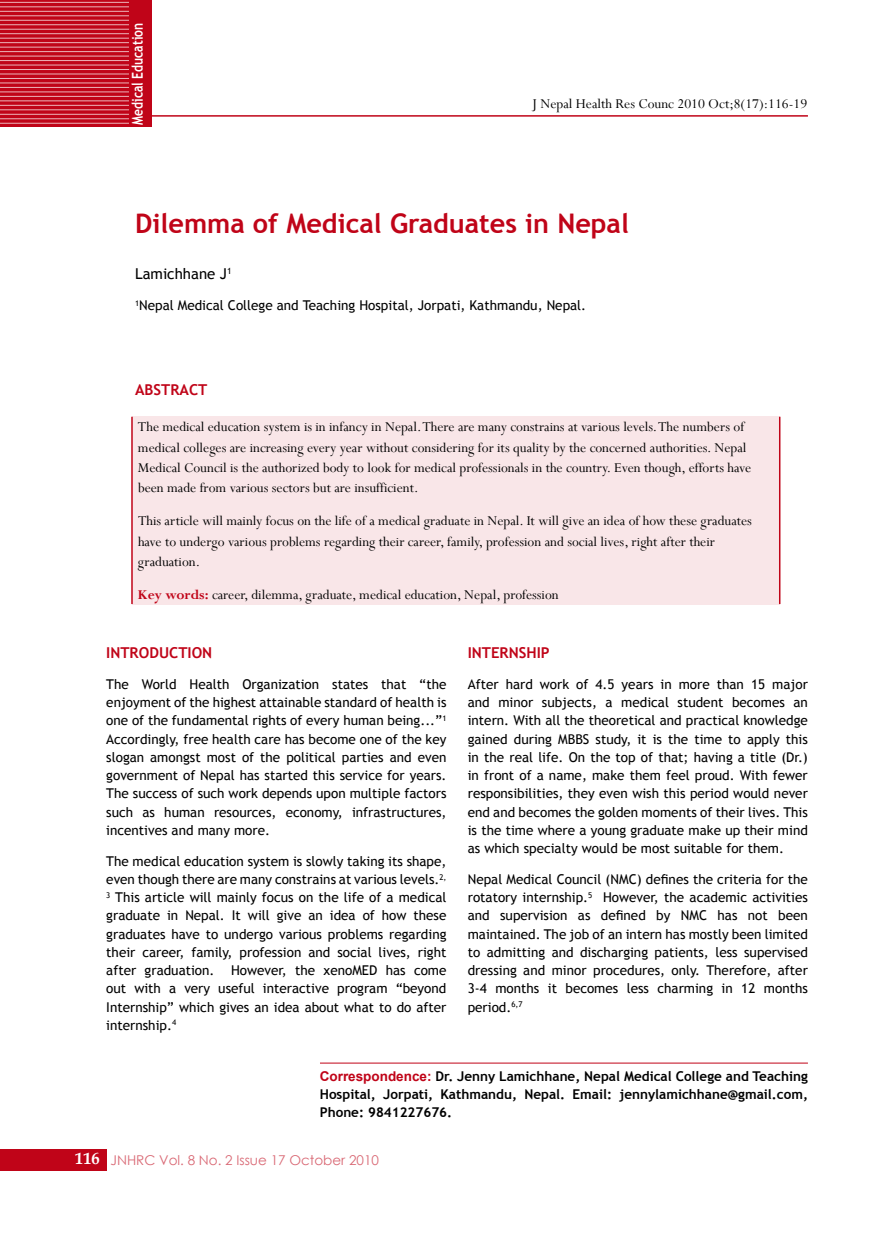
<style>
.page{position:relative;width:893px;height:1234px;background:#fff}
.page>*{position:absolute;margin:0;border:0;box-sizing:border-box;transform-origin:0 0}
.t1{font:700 27px "Trebuchet MS";color:#c00418}
.t2{font:15px/20.2px "Perpetua";color:#000}
.t3{font:700 15px "Trebuchet MS";color:#c00418}
.t4{font:700 15px "Trebuchet MS";color:#fff;scale:.8 1}
.t5{font:15px "Trebuchet MS";color:#000}
.t6{font:13.5px/18.3px "Trebuchet MS";color:#000;text-align:justify}
.t7{font:700 13.5px/18.3px "Trebuchet MS";color:#000;text-align:justify}
.t8{font:13.5px "Century Gothic";color:#d96874}
.s1{font-weight:700;color:#c00418}
.s2{font-family:"Arial";color:#c00418}
.s3{font-family:"Book Antiqua";font-weight:700;font-size:16.5px;color:#fff}
</style>
<div class="page">
<hr style="left:106px;top:115px;width:702px;height:2px;background:#c00418">
<div style="left:0;top:1148px;width:106px;height:21px;background:#c00418"></div>
<div style="left:132px;top:416px;width:648px;height:188px;background:#f9e6e8"></div>
<hr style="left:131px;top:416px;width:2px;height:188px;background:#c00418">
<hr style="left:779px;top:416px;width:1px;height:188px;background:#c00418">
<hr style="left:320px;top:1062px;width:488px;height:1px;background:#c00418">
<svg style="left:0;top:0;width:152px;height:127px;background:#c20f22"></svg>
<hr style="left:0;top:2px;width:129px;height:1px;background:#ecb4ba">
<hr style="left:0;top:11px;width:129px;height:1px;background:#ecb4ba">
<hr style="left:0;top:20px;width:129px;height:1px;background:#ecb4ba">
<hr style="left:0;top:24px;width:129px;height:1px;background:#ecb4ba">
<hr style="left:0;top:29px;width:129px;height:1px;background:#ecb4ba">
<hr style="left:0;top:33px;width:129px;height:1px;background:#ecb4ba">
<hr style="left:0;top:38px;width:129px;height:1px;background:#ecb4ba">
<hr style="left:0;top:47px;width:129px;height:1px;background:#ecb4ba">
<hr style="left:0;top:56px;width:129px;height:1px;background:#ecb4ba">
<hr style="left:0;top:65px;width:129px;height:1px;background:#ecb4ba">
<hr style="left:0;top:69px;width:129px;height:1px;background:#ecb4ba">
<hr style="left:0;top:78px;width:129px;height:1px;background:#ecb4ba">
<hr style="left:0;top:83px;width:129px;height:1px;background:#ecb4ba">
<hr style="left:0;top:87px;width:129px;height:1px;background:#ecb4ba">
<hr style="left:0;top:92px;width:129px;height:1px;background:#ecb4ba">
<hr style="left:0;top:96px;width:129px;height:1px;background:#ecb4ba">
<hr style="left:0;top:101px;width:129px;height:1px;background:#ecb4ba">
<hr style="left:0;top:105px;width:129px;height:1px;background:#ecb4ba">
<hr style="left:0;top:109px;width:129px;height:1px;background:#ecb4ba">
<hr style="left:0;top:114px;width:129px;height:1px;background:#ecb4ba">
<hr style="left:0;top:118px;width:129px;height:1px;background:#ecb4ba">
<hr style="left:0;top:123px;width:129px;height:1px;background:#ecb4ba">
<hr style="left:0;top:60px;width:129px;height:1px;background:#ecb4ba">
<hr style="left:0;top:51px;width:129px;height:1px;background:#ecb4ba">
<hr style="left:0;top:42px;width:129px;height:1px;background:#ecb4ba">
<hr style="left:0;top:16px;width:129px;height:1px;background:#ecb4ba">
<hr style="left:0;top:7px;width:129px;height:1px;background:#ecb4ba">
<hr style="left:0;top:74px;width:129px;height:1px;background:#ecb4ba">
<p class="t4" style="left:128px;top:125px;width:129px;rotate:-90deg">Medical Education</p>
<p class="t2" style="left:532px;top:94px;width:276px">J Nepal Health Res Counc 2010 Oct;8(17):116-19</p>
<h1 class="t1" style="left:135px;top:206px;width:495px">Dilemma of Medical Graduates in Nepal</h1>
<p class="t5" style="left:135px;top:265px;width:98px">Lamichhane J<sup>1</sup></p>
<p class="t6" style="left:135px;top:296px;width:453px"><sup>1</sup>Nepal Medical College and Teaching Hospital, Jorpati, Kathmandu, Nepal.</p>
<p class="t3" style="left:135px;top:380px;width:74px">ABSTRACT</p>
<p class="t2" style="left:138px;top:416px;width:615px">The medical education system is in infancy in Nepal.There are many constrains at various levels.The numbers of medical colleges are increasing every year without considering for its quality by the concerned authorities. Nepal Medical Council is the authorized body to look for medical professionals in the country. Even though, efforts have been made from various sectors but are insufficient.</p>
<p class="t2" style="left:138px;top:510px;width:615px">This article will mainly focus on the life of a medical graduate in Nepal. It will give an idea of how these graduates have to undergo various problems regarding their career, family, profession and social lives, right after their graduation.</p>
<p class="t2" style="left:138px;top:584px;width:422px"><span class="s1">Key words:</span> career, dilemma, graduate, medical education, Nepal, profession</p>
<p class="t3" style="left:106px;top:643px;width:15px">Introduction</p>
<p class="t6" style="left:106px;top:675px;width:342px">The World Health Organization states that “the enjoyment of the highest attainable standard of health is one of the fundamental rights of every human being...”<sup>1<br></sup>Accordingly, free health care has become one of the key slogan amongst most of the political parties and even government of Nepal has started this service for years.<br>The success of such work depends upon multiple factors such as human resources, economy, infrastructures, incentives and many more.</p>
<p class="t6" style="left:106px;top:851px;width:342px">The medical education system is slowly taking its shape, even though there are many constrains at various levels.<sup>2, 3</sup> This article will mainly focus on the life of a medical graduate in Nepal. It will give an idea of how these graduates have to undergo various problems regarding their career, family, profession and social lives, right after graduation. However, the xenoMED has come out with a very useful interactive program “beyond Internship” which gives an idea about what to do after internship.<sup>4</sup></p>
<p class="t3" style="left:468px;top:643px;width:15px">Intern</p>
<p class="t3" style="left:519px;top:643px;width:16px">ship</p>
<p class="t6" style="left:468px;top:675px;width:342px">After hard work of 4.5 years in more than 15 major and minor subjects, a medical student becomes an intern. With all the theoretical and practical knowledge gained during MBBS study, it is the time to apply this in the real life. On the top of that; having a title (Dr.) in front of a name, make them feel proud. With fewer responsibilities, they even wish this period would never end and becomes the golden moments of their lives. This is the time where a young graduate make up their mind as which specialty would be most suitable for them.</p>
<p class="t6" style="left:468px;top:870px;width:342px">Nepal Medical Council (NMC) defines the criteria for the rotatory internship.<sup>5</sup> However, the academic activities and supervision as defined by NMC has not been maintained. The job of an intern has mostly been limited to admitting and discharging patients, less supervised dressing and minor procedures, only. Therefore, after 3-4 months it becomes less charming in 12 months period.<sup>6,7</sup></p>
<p class="t7" style="left:320px;top:1066px;width:490px"><span class="s2">Correspondence:</span> Dr. Jenny Lamichhane, Nepal Medical College and Teaching Hospital, Jorpati, Kathmandu, Nepal. Email: jennylamichhane@gmail.com, Phone: 9841227676.</p>
<p class="t8" style="left:75px;top:1150px;width:305px"><span class="s3">116</span> JNHRC Vol. 8 No. 2 Issue 17 October 2010</p>
</div>
